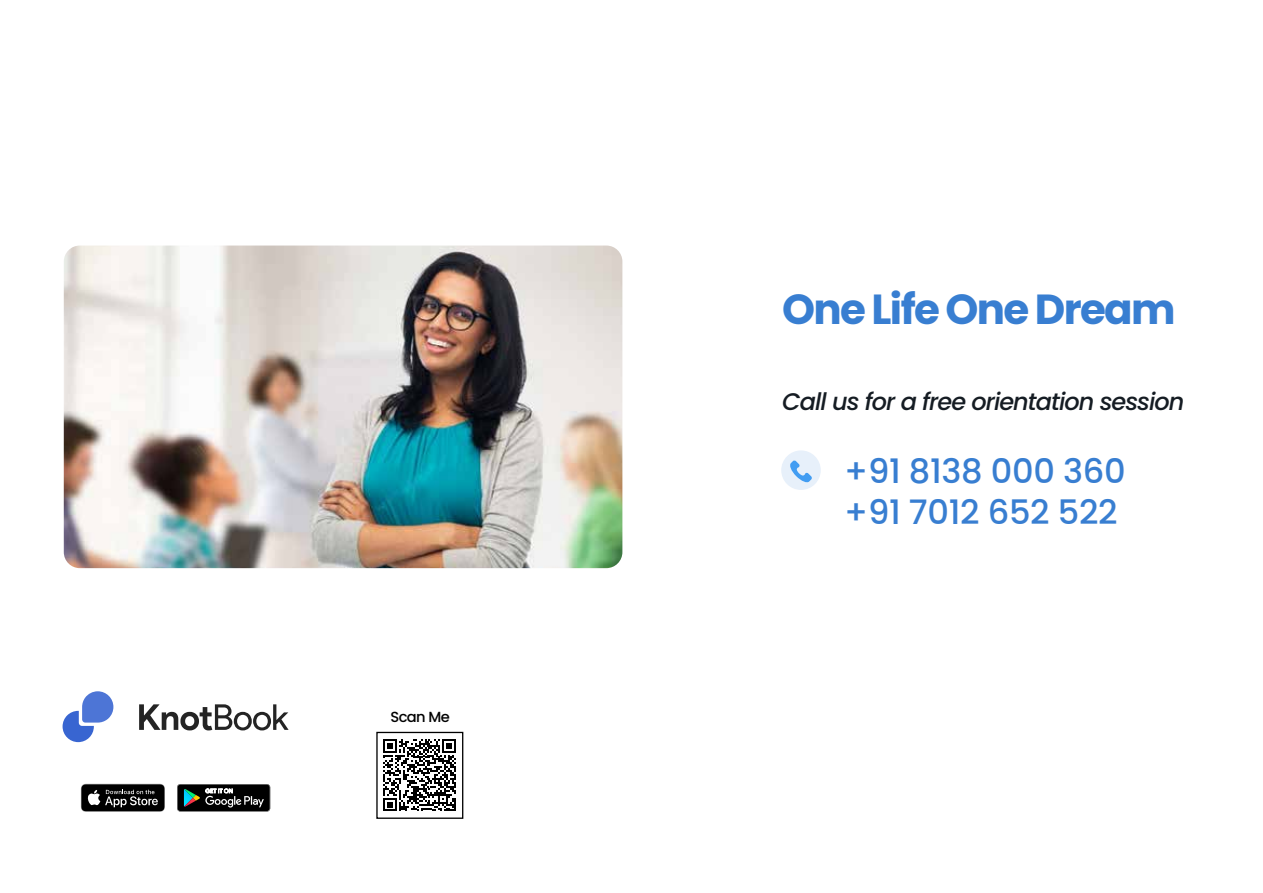
<style>
.page{position:relative;width:1263px;height:893px;background:#fff}
.page>*{position:absolute;margin:0;border:0;box-sizing:border-box;transform-origin:0 0}
.t1{font:700 42px "Poppins";letter-spacing:-.04em;color:#387ed1}
.t2{font:500 33.75px/40.5px "Poppins";letter-spacing:-.01em;color:#387ed1}
.t3{font:italic 500 24px "Poppins";letter-spacing:-.04em;color:#151c23}
.t4{font:500 14.7px "Poppins";letter-spacing:-.04em;color:#000}
</style>
<div class="page">
<div style="left:376px;top:732px;width:87px;height:87px;border:1px solid #000"></div>
<svg style="left:383px;top:739px;width:73px;height:72px"></svg>
<img style="left:64px;top:246px;width:558px;height:322px">
<div style="left:781px;top:450px;width:40px;height:40px;background:#e7f0fa;border-radius:50%"></div>
<svg style="left:790px;top:460px;width:22px;height:23px"></svg>
<svg style="left:81px;top:784px;width:84px;height:28px;background:#313131"></svg>
<svg style="left:177px;top:784px;width:93px;height:28px;background:#2d3331"></svg>
<svg style="left:139px;top:704px;width:149px;height:26px"></svg>
<svg style="left:63px;top:691px;width:50px;height:51px"></svg>
<p class="t4" style="left:390px;top:708px;width:61px">Scan Me</p>
<h1 class="t1" style="left:782px;top:285px;width:395px">One Life One Dream</h1>
<p class="t3" style="left:782px;top:387px;width:404px">Call us for a free orientation session</p>
<h2 class="t2" style="left:844px;top:451px;width:283px">+91 8138 000 360 +91 7012 652 522</h2>
</div>
